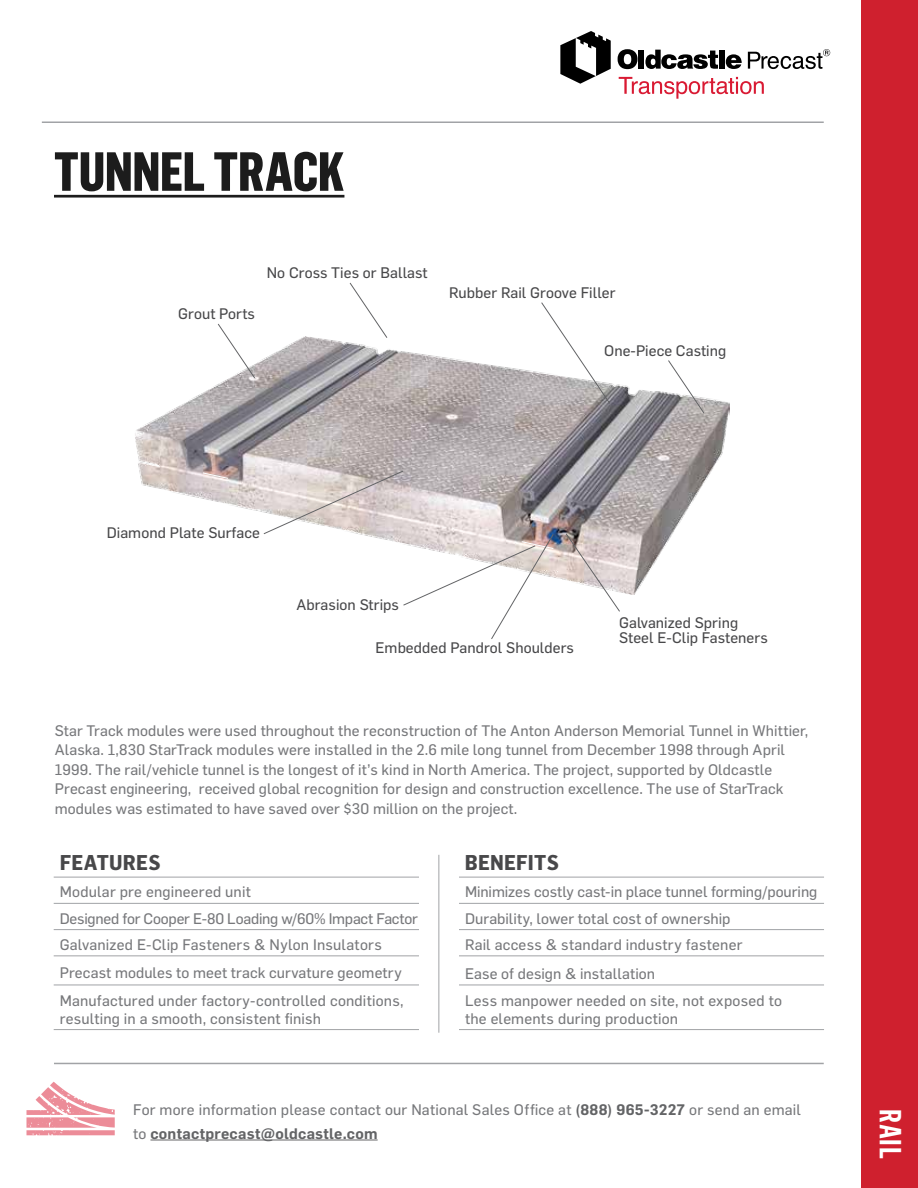
<style>
.page{position:relative;width:918px;height:1188px;background:#fff}
.page>*{position:absolute;margin:0;border:0;box-sizing:border-box;transform-origin:0 0}
.t1{font:800 54px "Flama Condensed";letter-spacing:-.01em;color:#1c1c1c}
.t2{font:600 30px "Flama Condensed";color:#fff}
.t3{font:700 21px "Flama Semicondensed";letter-spacing:.01em;color:#48484a}
.t4{font:15px/19.5px "Flama Basic";letter-spacing:.01em;color:#77787b}
.t5{font:15px/15.8px "Flama Basic";letter-spacing:.005em;color:#48484a}
.t6{font:15px "Flama Basic";letter-spacing:-.015em;color:#77787b}
.t7{font:600 15px "Flama";letter-spacing:.02em;color:#636466}
.s1{font-family:"Flama";font-weight:600;color:#636466}
.s2{font-family:"Flama Basic";font-weight:400;color:#77787b}
</style>
<div class="page">
<div style="left:862px;top:0;width:56px;height:1188px;background:#cf202e"></div>
<hr style="left:42px;top:122px;width:782px;height:1px;background:#a1a3a6">
<svg style="left:560px;top:31px;width:51px;height:53px"></svg>
<svg style="left:726px;top:54px;width:16px;height:15px"></svg>
<div style="left:719px;top:50px;width:6px;height:19px;background:#000"></div>
<svg style="left:645px;top:50px;width:73px;height:19px"></svg>
<div style="left:639px;top:50px;width:5px;height:19px;background:#000"></div>
<svg style="left:618px;top:49px;width:20px;height:20px"></svg>
<svg style="left:748px;top:49px;width:82px;height:20px"></svg>
<svg style="left:619px;top:77px;width:145px;height:22px"></svg>
<hr style="left:150px;top:1140px;width:228px;height:1px;background:#636466">
<hr style="left:54px;top:1063px;width:770px;height:1px;background:#a1a3a6">
<hr style="left:54px;top:195px;width:290px;height:3px;background:#1c1c1c">
<svg style="left:26px;top:1082px;width:89px;height:53px"></svg>
<hr style="left:54px;top:1029px;width:405px;height:1px;background:#a1a3a6">
<hr style="left:459px;top:1029px;width:365px;height:1px;background:#a1a3a6">
<hr style="left:54px;top:877px;width:405px;height:1px;background:#a1a3a6">
<hr style="left:459px;top:877px;width:365px;height:1px;background:#a1a3a6">
<hr style="left:54px;top:903px;width:405px;height:1px;background:#a1a3a6">
<hr style="left:459px;top:903px;width:365px;height:1px;background:#a1a3a6">
<hr style="left:54px;top:929px;width:405px;height:1px;background:#a1a3a6">
<hr style="left:459px;top:929px;width:365px;height:1px;background:#a1a3a6">
<hr style="left:54px;top:955px;width:405px;height:1px;background:#a1a3a6">
<hr style="left:459px;top:955px;width:365px;height:1px;background:#a1a3a6">
<hr style="left:54px;top:985px;width:405px;height:1px;background:#a1a3a6">
<hr style="left:459px;top:985px;width:365px;height:1px;background:#a1a3a6">
<div style="left:419px;top:829px;width:39px;height:221px;background:#fff"></div>
<hr style="left:438px;top:855px;width:1px;height:178px;background:#a1a3a6">
<img style="left:135px;top:336px;width:594px;height:258px">
<svg style="left:349px;top:282px;width:39px;height:56px"></svg>
<svg style="left:668px;top:360px;width:36px;height:54px"></svg>
<svg style="left:566px;top:533px;width:54px;height:79px"></svg>
<svg style="left:203px;top:472px;width:25px;height:7px"></svg>
<svg style="left:541px;top:302px;width:69px;height:102px"></svg>
<svg style="left:218px;top:323px;width:37px;height:56px"></svg>
<svg style="left:263px;top:470px;width:291px;height:169px"></svg>
<h1 class="t1" style="left:54px;top:137px;width:292px">TUNNEL TRACK</h1>
<p class="t5" style="left:178px;top:305px;width:78px">Grout Ports</p>
<p class="t5" style="left:267px;top:264px;width:162px">No Cross Ties or Ballast</p>
<p class="t5" style="left:449px;top:284px;width:168px">Rubber Rail Groove Filler</p>
<p class="t5" style="left:604px;top:342px;width:124px">One-Piece Casting</p>
<p class="t5" style="left:107px;top:524px;width:155px">Diamond Plate Surface</p>
<p class="t5" style="left:297px;top:596px;width:104px">Abrasion Strips</p>
<p class="t5" style="left:375px;top:639px;width:200px">Embedded Pandrol Shoulders</p>
<p class="t5" style="left:619px;top:613px;width:150px">Galvanized Spring<br>Steel E-Clip Fasteners</p>
<p class="t4" style="left:55px;top:720px;width:755px">Star Track modules were used throughout the reconstruction of The Anton Anderson Memorial Tunnel in Whittier, Alaska. 1,830 StarTrack modules were installed in the 2.6 mile long tunnel from December 1998 through April 1999. The rail/vehicle tunnel is the longest of it’s kind in North America. The project, supported by Oldcastle Precast engineering, received global recognition for design and construction excellence. The use of StarTrack modules was estimated to have saved over $30 million on the project.</p>
<h3 class="t3" style="left:60px;top:849px;width:103px">FEATURES</h3>
<h3 class="t3" style="left:465px;top:849px;width:96px">BENEFITS</h3>
<p class="t4" style="left:60px;top:881px;width:193px">Modular pre engineered unit</p>
<p class="t4" style="left:465px;top:881px;width:354px">Minimizes costly cast-in place tunnel forming/pouring</p>
<p class="t6" style="left:60px;top:908px;width:360px">Designed for Cooper E-80 Loading w/60% Impact Factor</p>
<p class="t4" style="left:465px;top:908px;width:267px">Durability, lower total cost of ownership</p>
<p class="t4" style="left:60px;top:934px;width:324px">Galvanized E-Clip Fasteners &amp; Nylon Insulators</p>
<p class="t4" style="left:465px;top:934px;width:279px">Rail access &amp; standard industry fastener</p>
<p class="t4" style="left:60px;top:962px;width:343px">Precast modules to meet track curvature geometry</p>
<p class="t4" style="left:465px;top:963px;width:192px">Ease of design &amp; installation</p>
<p class="t4" style="left:60px;top:990px;width:346px;line-height:18px">Manufactured under factory-controlled conditions, resulting in a smooth, consistent finish</p>
<p class="t4" style="left:465px;top:990px;width:319px;line-height:18px">Less manpower needed on site, not exposed to the elements during production</p>
<p class="t4" style="left:133px;top:1098px;width:669px">For more information please contact our National Sales Office at <span class="s1">(888) 965-3227</span> or send an email</p>
<h2 class="t2" style="left:909px;top:1109px;width:51px;rotate:90deg">RAIL</h2>
<p class="t7" style="left:133px;top:1122px;width:246px"><span class="s2">to</span> contactprecast@oldcastle.com</p>
</div>
